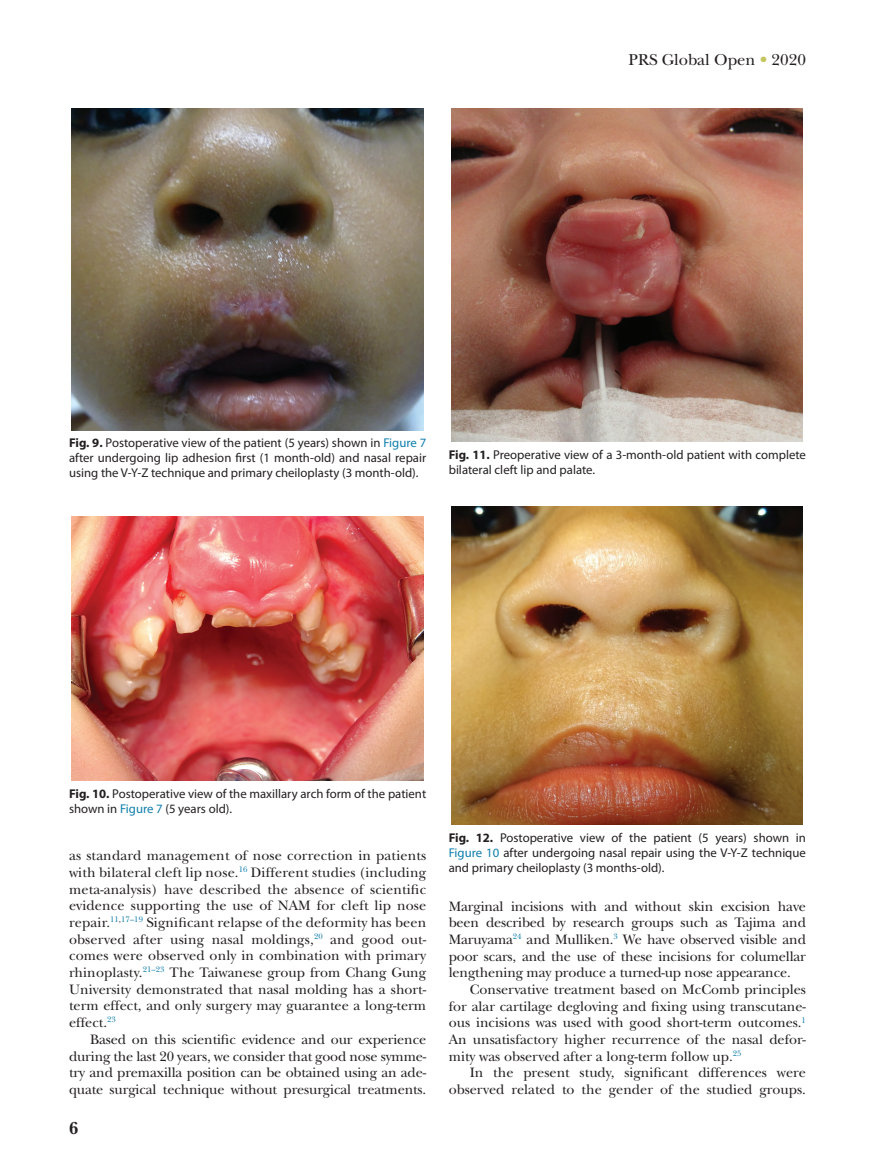
<style>
.page{position:relative;width:878px;height:1175px;background:#fff}
.page>*{position:absolute;margin:0;border:0;box-sizing:border-box;transform-origin:0 0}
.t1{font:700 18px "New Baskerville Std";color:#231f20}
.t2{font:16.5px "New Baskerville Std";color:#231f20}
.t3{font:14.25px/16.6px "New Baskerville Std";color:#231f20;text-align:justify}
.t4{font:12.75px/15px "Myriad Pro";color:#231f20;text-align:justify}
.s1{color:#c5c660}
.s2{font-weight:700}
.s3{color:#0f7eac}
</style>
<div class="page">
<img style="left:72px;top:108px;width:351px;height:322px">
<img style="left:72px;top:517px;width:351px;height:263px">
<img style="left:451px;top:108px;width:352px;height:333px">
<img style="left:451px;top:506px;width:352px;height:318px">
<p class="t2" style="left:628px;top:50px;width:179px">PRS Global Open <span class="s1">•</span> 2020</p>
<p class="t4" style="left:69px;top:435px;width:359px"><span class="s2">Fig. 9.</span> Postoperative view of the patient (5 years) shown in <span class="s3">Figure 7 </span>after undergoing lip adhesion first (1 month-old) and nasal repair using the V-Y-Z technique and primary cheiloplasty (3 month-old).</p>
<p class="t4" style="left:448px;top:447px;width:359px"><span class="s2">Fig. 11.</span> Preoperative view of a 3-month-old patient with complete bilateral cleft lip and palate.</p>
<p class="t4" style="left:69px;top:786px;width:358px"><span class="s2">Fig. 10.</span> Postoperative view of the maxillary arch form of the patient shown in <span class="s3">Figure 7</span> (5 years old).</p>
<p class="t3" style="left:69px;top:847px;width:359px">as standard management of nose correction in patients with bilateral cleft lip nose.<sup>16</sup> Different studies (including meta-analysis) have described the absence of scientific evidence supporting the use of NAM for cleft lip nose repair.<sup>11</sup><sup>,</sup><sup>17–19</sup> Significant relapse of the deformity has been observed after using nasal moldings,<sup>20</sup> and good out&shy;comes were observed only in combination with primary rhinoplasty.<sup>21–23</sup> The Taiwanese group from Chang Gung University demonstrated that nasal molding has a short&shy;term effect, and only surgery may guarantee a long-term effect.<sup>23</sup></p>
<p class="t3" style="left:69px;top:1031px;width:359px;text-indent:21px">Based on this scientific evidence and our experience during the last 20 years, we consider that good nose symme&shy;try and premaxilla position can be obtained using an ade&shy;quate surgical technique without presurgical treatments.</p>
<p class="t1" style="left:69px;top:1118px;width:11px">6</p>
<p class="t4" style="left:448px;top:830px;width:359px"><span class="s2">Fig. 12.</span> Postoperative view of the patient (5 years) shown in <span class="s3">Figure 10</span> after undergoing nasal repair using the V-Y-Z technique and primary cheiloplasty (3 months-old).</p>
<p class="t3" style="left:449px;top:897px;width:359px">Marginal incisions with and without skin excision have been described by research groups such as Tajima and Maruyama<sup>24</sup> and Mulliken.<sup>3</sup> We have observed visible and poor scars, and the use of these incisions for columellar lengthening may produce a turned-up nose appearance.</p>
<p class="t3" style="left:448px;top:981px;width:359px;text-indent:21px">Conservative treatment based on McComb principles for alar cartilage degloving and fixing using transcutane&shy;ous incisions was used with good short-term outcomes.<sup>1<br></sup>An unsatisfactory higher recurrence of the nasal defor&shy;mity was observed after a long-term follow up.<sup>25</sup></p>
<p class="t3" style="left:448px;top:1064px;width:359px;text-align:right">In the present study, significant differences were observed related to the gender of the studied groups.</p>
</div>
